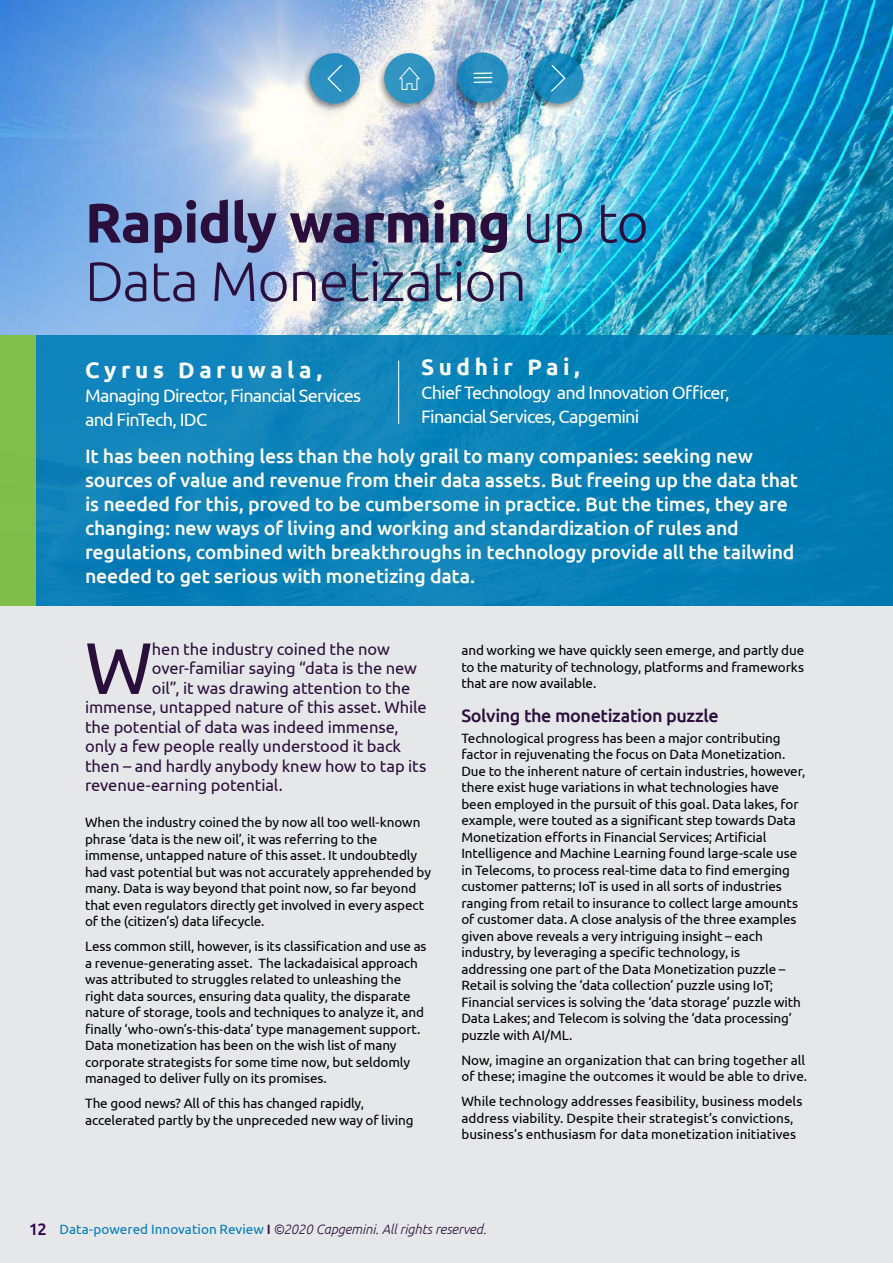
<style>
.page{position:relative;width:893px;height:1263px;background:#e6e7e8}
.page>*{position:absolute;margin:0;border:0;box-sizing:border-box;transform-origin:0 0}
.t1{font:72.75px "Ubuntu";color:#2a0e3c}
.t2{font:300 55.5px/58.5px "Ubuntu";letter-spacing:-.02em;color:#2a0e3c}
.t3{font:700 22.5px "Ubuntu";letter-spacing:.2em;color:#fff}
.t4{font:500 19.5px/24px "Ubuntu";letter-spacing:-.01em;color:#fff}
.t5{font:18px/24px "Ubuntu";letter-spacing:-.04em;color:#fff}
.t6{font:500 18px "Ubuntu";letter-spacing:-.02em;color:#2a0e3c}
.t7{font:16.5px "Ubuntu";letter-spacing:-.005em;color:#2a0e3c}
.t8{font:13.5px/16.5px "Ubuntu";letter-spacing:-.005em;color:#000}
.t9{font:italic 300 13.5px "Ubuntu";letter-spacing:-.01em;color:#2a0e3c}
.s1{font-weight:700}
.s2{font-weight:500;font-style:normal;font-size:16.5px;color:#2c004b}
.s3{font-weight:400;font-style:normal;color:#007db7}
.s4{font-weight:500;font-style:normal}
</style>
<div class="page">
<img style="left:0;top:0;width:893px;height:335px">
<svg style="left:36px;top:335px;width:856px;height:270px;background:#0880b7"></svg>
<div style="left:0;top:335px;width:36px;height:270px;background:#80bf4b"></div>
<svg style="left:892px;top:335px;width:1px;height:270px"></svg>
<hr style="left:398px;top:361px;width:1px;height:63px;background:#fff">
<div style="left:450px;top:50px;width:61px;height:62px;background:#000;opacity:.51"></div>
<svg style="left:458px;top:52px;width:50px;height:51px;background:#278dbf"></svg>
<svg style="left:474px;top:72px;width:18px;height:11px"></svg>
<div style="left:376px;top:51px;width:62px;height:61px;background:#000;opacity:.51"></div>
<div style="left:384px;top:53px;width:51px;height:51px;background:#3194c2;border-radius:50%"></div>
<svg style="left:399px;top:67px;width:21px;height:23px"></svg>
<div style="left:525px;top:51px;width:62px;height:61px;background:#000;opacity:.51"></div>
<svg style="left:533px;top:53px;width:50px;height:51px;background:#1d8abc"></svg>
<svg style="left:551px;top:65px;width:14px;height:27px"></svg>
<div style="left:302px;top:51px;width:61px;height:61px;background:#000;opacity:.51"></div>
<div style="left:309px;top:53px;width:51px;height:51px;background:#2a90c0;border-radius:50%"></div>
<svg style="left:328px;top:65px;width:14px;height:27px"></svg>
<h2 class="t2" style="left:85px;top:192px;width:565px"><span class="s1">Rapidly warming</span> up to<br>Data Monetization</h2>
<h3 class="t3" style="left:85px;top:356px;width:239px">Cyrus Daruwala,</h3>
<h3 class="t5" style="left:85px;top:383px;width:278px">Managing Director, Financial Services and FinTech, IDC</h3>
<h3 class="t3" style="left:421px;top:353px;width:160px">Sudhir Pai,</h3>
<h3 class="t5" style="left:421px;top:380px;width:310px">Chief Technology and Innovation Officer,<br>Financial Services, Capgemini</h3>
<p class="t4" style="left:85px;top:444px;width:715px">It has been nothing less than the holy grail to many companies: seeking new sources of value and revenue from their data assets. But freeing up the data that is needed for this, proved to be cumbersome in practice. But the times, they are changing: new ways of living and working and standardization of rules and regulations, combined with breakthroughs in technology provide all the tailwind needed to get serious with monetizing data.</p>
<h1 class="t1" style="left:85px;top:624px;width:69px">W</h1>
<p class="t7" style="left:152px;top:639px;width:239px">hen the industry coined the now</p>
<p class="t7" style="left:152px;top:658px;width:266px">over-familiar saying “data is the new</p>
<p class="t7" style="left:152px;top:678px;width:260px">oil”, it was drawing attention to the</p>
<p class="t7" style="left:85px;top:697px;width:343px">immense, untapped nature of this asset. While</p>
<p class="t7" style="left:85px;top:717px;width:315px">the potential of data was indeed immense,</p>
<p class="t7" style="left:85px;top:736px;width:318px">only a few people really understood it back</p>
<p class="t7" style="left:85px;top:756px;width:343px">then – and hardly anybody knew how to tap its</p>
<p class="t7" style="left:85px;top:775px;width:199px">revenue-earning potential.</p>
<p class="t8" style="left:85px;top:814px;width:348px">When the industry coined the by now all too well-known phrase ‘data is the new oil’, it was referring to the immense, untapped nature of this asset. It undoubtedly had vast potential but was not accurately apprehended by many. Data is way beyond that point now, so far beyond that even regulators directly get involved in every aspect of the (citizen’s) data lifecycle.</p>
<p class="t8" style="left:85px;top:938px;width:343px">Less common still, however, is its classification and use as a revenue-generating asset. The lackadaisical approach was attributed to struggles related to unleashing the right data sources, ensuring data quality, the disparate nature of storage, tools and techniques to analyze it, and finally ‘who-own’s-this-data’ type management support.<br>Data monetization has been on the wish list of many corporate strategists for some time now, but seldomly managed to deliver fully on its promises.</p>
<p class="t8" style="left:85px;top:1095px;width:330px">The good news? All of this has changed rapidly, accelerated partly by the unpreceded new way of living</p>
<p class="t8" style="left:461px;top:642px;width:344px;text-align:justify">and working we have quickly seen emerge, and partly due to the maturity of technology, platforms and frameworks that are now available.</p>
<h3 class="t6" style="left:461px;top:704px;width:259px">Solving the monetization puzzle</h3>
<p class="t8" style="left:461px;top:729px;width:345px">Technological progress has been a major contributing factor in rejuvenating the focus on Data Monetization.<br>Due to the inherent nature of certain industries, however, there exist huge variations in what technologies have been employed in the pursuit of this goal. Data lakes, for example, were touted as a significant step towards Data Monetization efforts in Financial Services; Artificial Intelligence and Machine Learning found large-scale use in Telecoms, to process real-time data to find emerging customer patterns; IoT is used in all sorts of industries ranging from retail to insurance to collect large amounts of customer data. A close analysis of the three examples given above reveals a very intriguing insight – each industry, by leveraging a specific technology, is addressing one part of the Data Monetization puzzle – Retail is solving the ‘data collection’ puzzle using IoT; Financial services is solving the ‘data storage’ puzzle with Data Lakes; and Telecom is solving the ‘data processing’ puzzle with AI/ML.</p>
<p class="t8" style="left:461px;top:1051px;width:347px">Now, imagine an organization that can bring together all of these; imagine the outcomes it would be able to drive.</p>
<p class="t8" style="left:461px;top:1093px;width:343px">While technology addresses feasibility, business models address viability. Despite their strategist’s convictions, business’s enthusiasm for data monetization initiatives</p>
<p class="t9" style="left:29px;top:1221px;width:459px"><span class="s2">12</span> <span class="s3">Data-powered Innovation Review</span> <span class="s4">I</span> ©2020 Capgemini. All rights reserved.</p>
</div>
